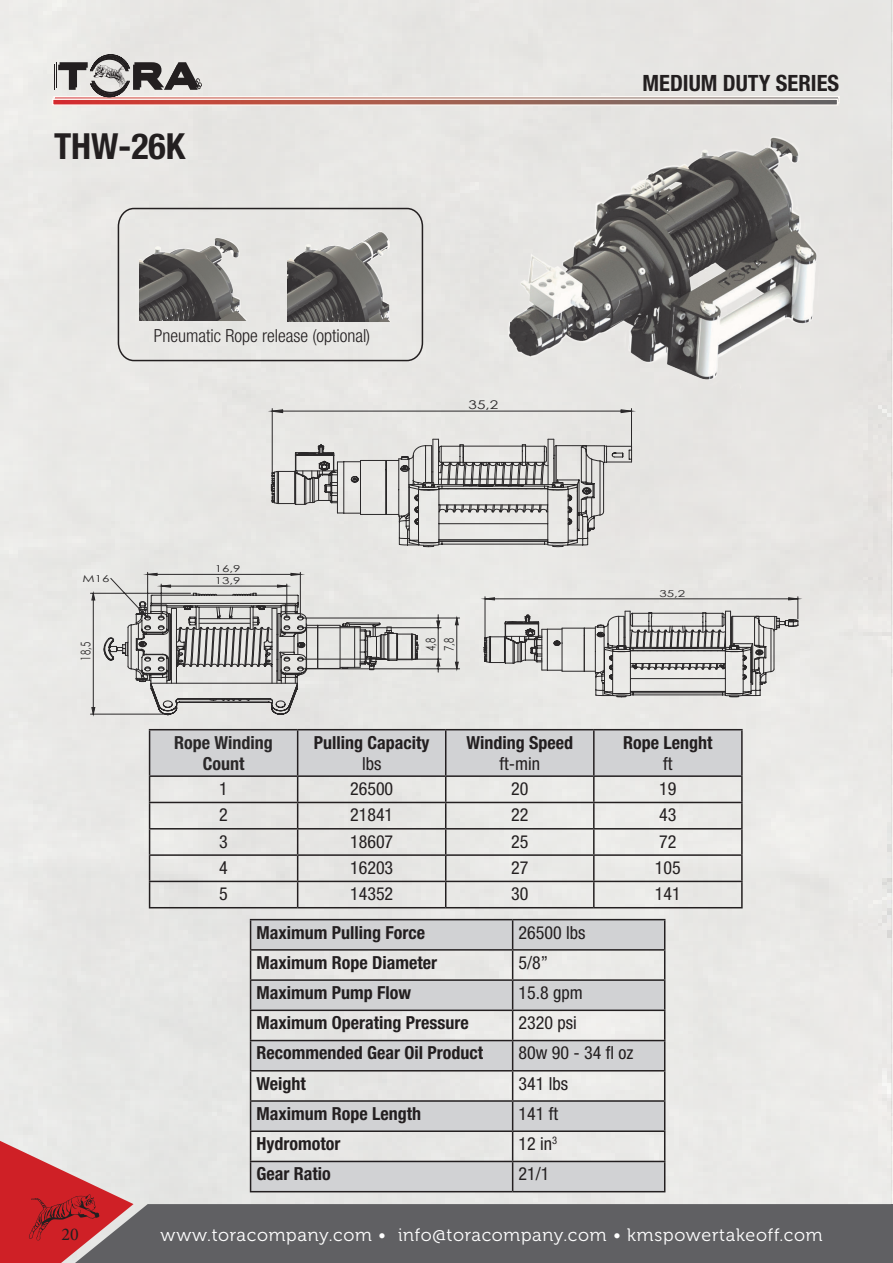
<style>
.page{position:relative;width:893px;height:1263px;background:#fff}
.page>*{position:absolute;margin:0;border:0;box-sizing:border-box;transform-origin:0 0}
.t1{font:700 condensed 36px "Helvetica Neue LT Std";color:#231f20}
.t2{font:700 condensed 22.5px "Helvetica Neue LT Std";color:#231f20}
.t3{font:700 condensed 18px "Helvetica Neue LT Std";color:#231f20}
.t4{font:condensed 18px "Helvetica Neue LT Std";color:#231f20}
.t5{font:18px "Museo 300";letter-spacing:.04em;color:#fff}
.t6{font:300 condensed 18px "Helvetica Neue LT Std";color:#231f20}
.t7{font:700 condensed 18px/21.6px "Helvetica Neue LT Std";color:#2a2829;text-align:center}
.t8{font:18px "Minion Pro";color:#231f20}
.t9{font:13.35px/18.6px "Century Gothic";color:#2a2829;scale:.72 1}
.t10{font:12px "Century Gothic";color:#2a2829;scale:1.27 1}
.t11{font:9.6px "Century Gothic";color:#2a2829;scale:1.39 1}
</style>
<div class="page">
<div style="left:0;top:0;width:893px;height:1204px;background:#e8e7e5"></div>
<div style="left:134px;top:1204px;width:758px;height:59px;background:#606063"></div>
<svg style="left:0;top:1141px;width:134px;height:122px;background:#c86164"></svg>
<div style="left:53px;top:96px;width:787px;height:7px;border:2px solid #fdf9f5"></div>
<svg style="left:55px;top:101px;width:446px;height:2px"></svg>
<div style="left:52px;top:98px;width:786px;height:8px;border:2px solid #fdf9f5"></div>
<svg style="left:55px;top:54px;width:147px;height:43px;background:#a4a2a0"></svg>
<hr style="left:892px;top:1204px;width:1px;height:59px;background:#606063">
<img style="left:501px;top:97px;width:392px;height:311px">
<svg style="left:117px;top:207px;width:307px;height:155px;background:#dcdbd8"></svg>
<img style="left:139px;top:229px;width:115px;height:91px">
<img style="left:287px;top:225px;width:113px;height:96px">
<hr style="left:272px;top:409px;width:1px;height:67px;background:#2a2829">
<hr style="left:631px;top:409px;width:1px;height:39px;background:#2a2829">
<svg style="left:271px;top:409px;width:360px;height:4px"></svg>
<svg style="left:271px;top:439px;width:361px;height:108px;background:#c9c8c6"></svg>
<div style="left:90px;top:572px;width:708px;height:142px;background:#e8e7e5"></div>
<svg style="left:92px;top:593px;width:3px;height:121px"></svg>
<svg style="left:161px;top:585px;width:126px;height:2px"></svg>
<svg style="left:148px;top:573px;width:152px;height:2px"></svg>
<svg style="left:485px;top:598px;width:313px;height:2px"></svg>
<svg style="left:104px;top:593px;width:314px;height:122px;background:#cdccca"></svg>
<svg style="left:104px;top:604px;width:659px;height:93px;background:#c6c5c4"></svg>
<svg style="left:484px;top:611px;width:314px;height:86px;background:#c4c3c1"></svg>
<hr style="left:149px;top:729px;width:149px;height:1px;background:#231f20">
<hr style="left:298px;top:729px;width:148px;height:1px;background:#231f20">
<hr style="left:446px;top:729px;width:148px;height:1px;background:#231f20">
<hr style="left:594px;top:729px;width:149px;height:1px;background:#231f20">
<hr style="left:741px;top:730px;width:2px;height:45px;background:#231f20">
<hr style="left:594px;top:775px;width:149px;height:2px;background:#231f20">
<hr style="left:741px;top:777px;width:2px;height:25px;background:#231f20">
<hr style="left:594px;top:802px;width:149px;height:1px;background:#231f20">
<hr style="left:741px;top:803px;width:2px;height:25px;background:#231f20">
<hr style="left:594px;top:828px;width:149px;height:1px;background:#231f20">
<hr style="left:741px;top:829px;width:2px;height:25px;background:#231f20">
<hr style="left:594px;top:854px;width:149px;height:2px;background:#231f20">
<hr style="left:741px;top:856px;width:2px;height:25px;background:#231f20">
<svg style="left:149px;top:730px;width:593px;height:177px;background:#d7d7d6"></svg>
<hr style="left:594px;top:881px;width:149px;height:1px;background:#231f20">
<hr style="left:593px;top:882px;width:2px;height:25px;background:#231f20">
<hr style="left:741px;top:882px;width:2px;height:25px;background:#231f20">
<hr style="left:149px;top:907px;width:149px;height:1px;background:#231f20">
<hr style="left:298px;top:907px;width:148px;height:1px;background:#231f20">
<hr style="left:446px;top:907px;width:148px;height:1px;background:#231f20">
<hr style="left:594px;top:907px;width:149px;height:1px;background:#231f20">
<svg style="left:251px;top:920px;width:413px;height:271px;background:#d9d9da"></svg>
<hr style="left:250px;top:919px;width:263px;height:1px;background:#231f20">
<hr style="left:513px;top:919px;width:152px;height:1px;background:#231f20">
<hr style="left:250px;top:949px;width:263px;height:2px;background:#231f20">
<hr style="left:513px;top:949px;width:152px;height:2px;background:#231f20">
<hr style="left:250px;top:979px;width:263px;height:2px;background:#231f20">
<hr style="left:513px;top:979px;width:152px;height:2px;background:#231f20">
<hr style="left:250px;top:1009px;width:263px;height:2px;background:#231f20">
<hr style="left:513px;top:1009px;width:152px;height:2px;background:#231f20">
<hr style="left:250px;top:1040px;width:263px;height:1px;background:#231f20">
<hr style="left:513px;top:1040px;width:152px;height:1px;background:#231f20">
<hr style="left:250px;top:1070px;width:263px;height:1px;background:#231f20">
<hr style="left:513px;top:1070px;width:152px;height:1px;background:#231f20">
<hr style="left:250px;top:1100px;width:263px;height:2px;background:#231f20">
<hr style="left:513px;top:1100px;width:152px;height:2px;background:#231f20">
<hr style="left:250px;top:1130px;width:263px;height:2px;background:#231f20">
<hr style="left:513px;top:1130px;width:152px;height:2px;background:#231f20">
<hr style="left:250px;top:1161px;width:263px;height:1px;background:#231f20">
<svg style="left:250px;top:920px;width:1px;height:271px"></svg>
<hr style="left:513px;top:1161px;width:152px;height:1px;background:#231f20">
<svg style="left:512px;top:920px;width:1px;height:271px"></svg>
<svg style="left:664px;top:920px;width:1px;height:271px"></svg>
<hr style="left:250px;top:1191px;width:263px;height:1px;background:#231f20">
<hr style="left:513px;top:1191px;width:152px;height:1px;background:#231f20">
<h1 class="t1" style="left:54px;top:125px;width:133px">THW-26K</h1>
<p class="t2" style="left:643px;top:69px;width:198px">MEDIUM DUTY SERIES</p>
<p class="t6" style="left:154px;top:326px;width:218px">Pneumatic Rope release (optional)</p>
<p class="t10" style="left:469px;top:396px;width:25px">35,2</p>
<p class="t11" style="left:83px;top:572px;width:21px">M16</p>
<p class="t9" style="left:76px;top:660px;width:27px;rotate:-90deg">18,5</p>
<p class="t11" style="left:215px;top:562px;width:20px">16,9</p>
<p class="t11" style="left:215px;top:574px;width:20px">13,9</p>
<p class="t9" style="left:421px;top:651px;width:20px;rotate:-90deg">4,8<br>7,8</p>
<p class="t7" style="left:174px;top:731px;width:100px">Rope Winding<br>Count</p>
<p class="t3" style="left:314px;top:731px;width:117px">Pulling Capacity</p>
<p class="t4" style="left:362px;top:753px;width:21px">lbs</p>
<p class="t3" style="left:466px;top:731px;width:108px">Winding Speed</p>
<p class="t4" style="left:499px;top:753px;width:42px">ft-min</p>
<p class="t11" style="left:659px;top:586px;width:20px">35,2</p>
<p class="t3" style="left:623px;top:731px;width:91px">Rope Lenght</p>
<p class="t4" style="left:663px;top:753px;width:11px">ft</p>
<p class="t4" style="left:219px;top:778px;width:10px">1</p>
<p class="t4" style="left:350px;top:778px;width:45px">26500</p>
<p class="t4" style="left:511px;top:778px;width:19px">20</p>
<p class="t4" style="left:659px;top:778px;width:19px">19</p>
<p class="t4" style="left:219px;top:804px;width:10px">2</p>
<p class="t4" style="left:350px;top:804px;width:45px">21841</p>
<p class="t4" style="left:511px;top:804px;width:19px">22</p>
<p class="t4" style="left:659px;top:804px;width:19px">43</p>
<p class="t4" style="left:219px;top:831px;width:10px">3</p>
<p class="t4" style="left:350px;top:831px;width:45px">18607</p>
<p class="t4" style="left:511px;top:831px;width:19px">25</p>
<p class="t4" style="left:659px;top:831px;width:19px">72</p>
<p class="t4" style="left:219px;top:857px;width:10px">4</p>
<p class="t4" style="left:350px;top:857px;width:45px">16203</p>
<p class="t4" style="left:511px;top:857px;width:19px">27</p>
<p class="t4" style="left:655px;top:857px;width:27px">105</p>
<p class="t4" style="left:219px;top:883px;width:10px">5</p>
<p class="t4" style="left:350px;top:883px;width:45px">14352</p>
<p class="t4" style="left:511px;top:883px;width:19px">30</p>
<p class="t4" style="left:655px;top:883px;width:27px">141</p>
<p class="t3" style="left:257px;top:921px;width:170px">Maximum Pulling Force</p>
<p class="t4" style="left:519px;top:922px;width:68px">26500 lbs</p>
<p class="t3" style="left:257px;top:951px;width:182px">Maximum Rope Diameter</p>
<p class="t4" style="left:519px;top:952px;width:31px">5/8”</p>
<p class="t3" style="left:257px;top:982px;width:156px">Maximum Pump Flow</p>
<p class="t4" style="left:519px;top:982px;width:66px">15.8 gpm</p>
<p class="t3" style="left:257px;top:1012px;width:214px">Maximum Operating Pressure</p>
<p class="t4" style="left:519px;top:1012px;width:60px">2320 psi</p>
<p class="t3" style="left:257px;top:1042px;width:228px">Recommended Gear Oil Product</p>
<p class="t4" style="left:519px;top:1042px;width:116px">80w 90 - 34 fl oz</p>
<p class="t3" style="left:257px;top:1072px;width:51px">Weight</p>
<p class="t4" style="left:519px;top:1073px;width:51px">341 lbs</p>
<p class="t3" style="left:257px;top:1102px;width:166px">Maximum Rope Length</p>
<p class="t4" style="left:519px;top:1103px;width:41px">141 ft</p>
<p class="t3" style="left:257px;top:1133px;width:85px">Hydromotor</p>
<p class="t4" style="left:519px;top:1133px;width:40px">12 in<sup>3</sup></p>
<p class="t3" style="left:257px;top:1163px;width:76px">Gear Ratio</p>
<p class="t4" style="left:519px;top:1163px;width:32px">21/1</p>
<p class="t8" style="left:62px;top:1222px;width:19px">20</p>
<p class="t5" style="left:161px;top:1225px;width:663px">www.toracompany.com • info@toracompany.com • kmspowertakeoff.com</p>
</div>
